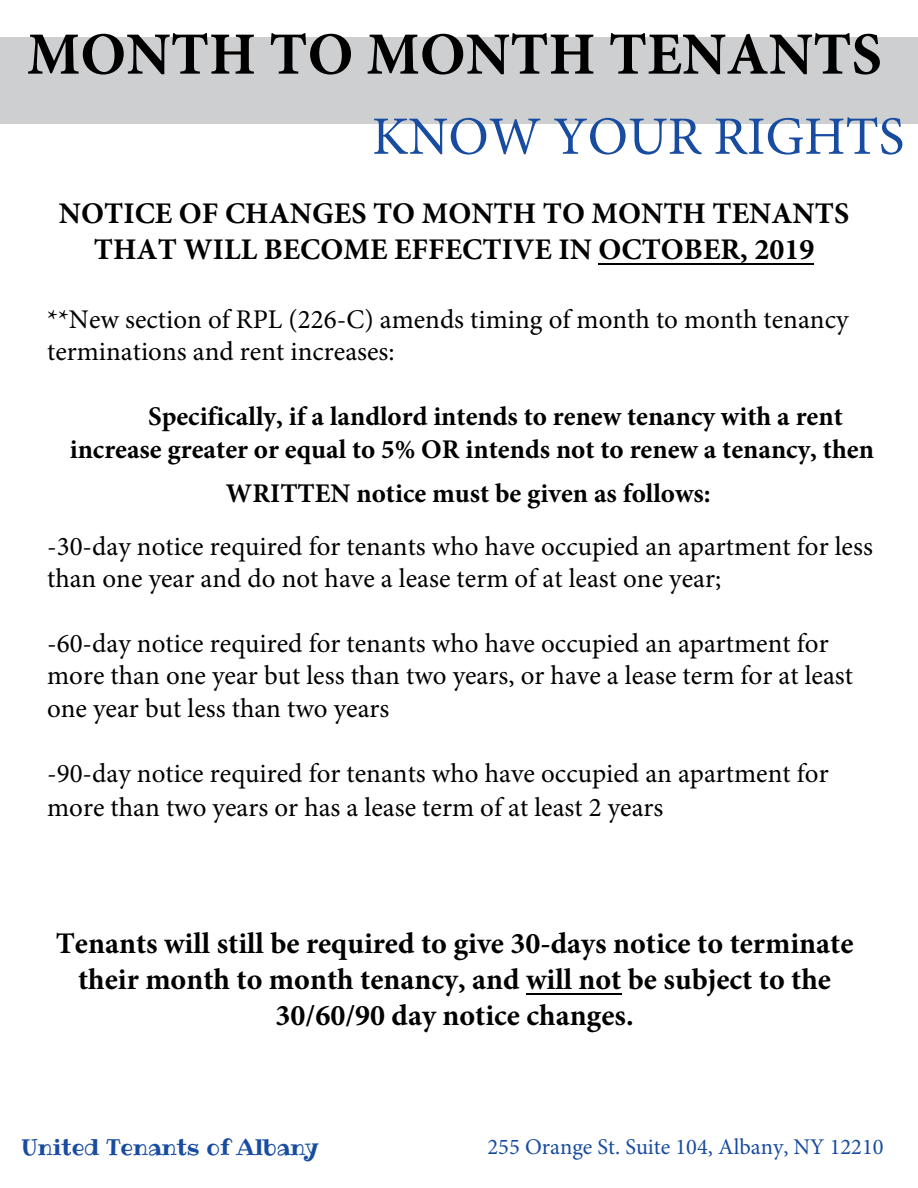
<style>
.page{position:relative;width:918px;height:1188px;background:#fff}
.page>*{position:absolute;margin:0;border:0;box-sizing:border-box;transform-origin:0 0}
.t1{font:700 60px "Minion Pro";color:#000}
.t2{font:54px "Minion Pro";color:#184ca0}
.t3{font:700 30px/36px "Minion Pro";color:#000;text-align:center}
.t4{font:27px/32.4px "Minion Pro";color:#000}
.t5{font:700 27px/32.4px "Minion Pro";color:#000}
.t6{font:22.5px "Minion Pro";color:#184ca0}
.t7{font:22.5px "Ribeye";color:#184ca0}
</style>
<div class="page">
<div style="left:0;top:37px;width:918px;height:87px;background:#cecfd1"></div>
<hr style="left:598px;top:263px;width:216px;height:2px;background:#000">
<hr style="left:526px;top:993px;width:95px;height:2px;background:#000">
<h1 class="t1" style="left:27px;top:12px;width:856px">MONTH TO MONTH TENANTS</h1>
<h2 class="t2" style="left:372px;top:100px;width:534px">KNOW YOUR RIGHTS</h2>
<p class="t3" style="left:59px;top:195px;width:792px">NOTICE OF CHANGES TO MONTH TO MONTH TENANTS<br>THAT WILL BECOME EFFECTIVE IN OCTOBER, 2019</p>
<p class="t4" style="left:47px;top:303px;width:803px">**New section of RPL (226-C) amends timing of month to month tenancy terminations and rent increases:</p>
<p class="t5" style="left:70px;top:400px;width:806px;text-indent:78px">Specifically, if a landlord intends to renew tenancy with a rent increase greater or equal to 5% OR intends not to renew a tenancy, then</p>
<p class="t5" style="left:226px;top:477px;width:486px">WRITTEN notice must be given as follows:</p>
<p class="t4" style="left:47px;top:530px;width:827px">-30-day notice required for tenants who have occupied an apartment for less than one year and do not have a lease term of at least one year;</p>
<p class="t4" style="left:47px;top:627px;width:807px">-60-day notice required for tenants who have occupied an apartment for more than one year but less than two years, or have a lease term for at least one year but less than two years</p>
<p class="t4" style="left:47px;top:756px;width:783px;line-height:34.7px">-90-day notice required for tenants who have occupied an apartment for more than two years or has a lease term of at least 2 years</p>
<p class="t3" style="left:56px;top:925px;width:799px">Tenants will still be required to give 30-days notice to terminate their month to month tenancy, and will not be subject to the<br>30/60/90 day notice changes.</p>
<p class="t7" style="left:21px;top:1132px;width:299px">United Tenants of Albany</p>
<p class="t6" style="left:488px;top:1132px;width:398px">255 Orange St. Suite 104, Albany, NY 12210</p>
</div>
